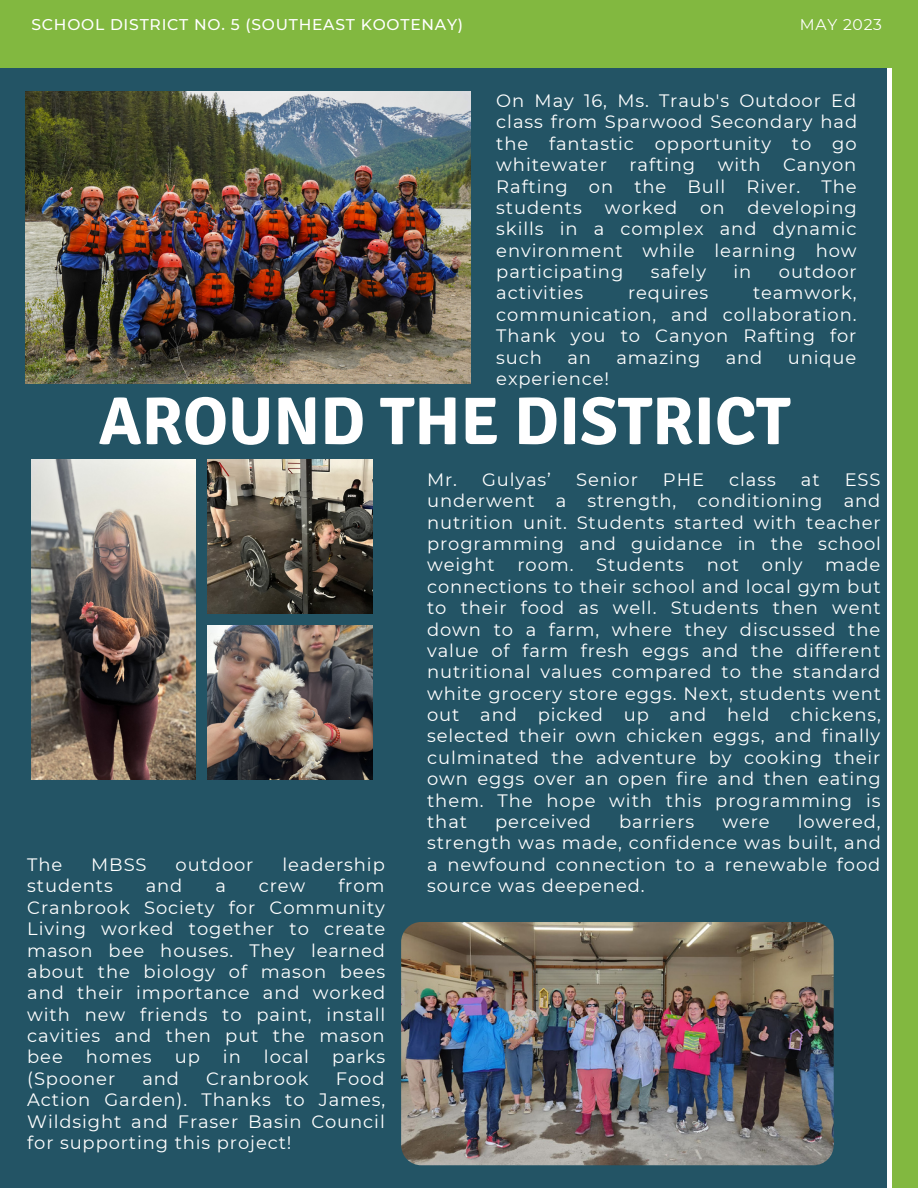
<style>
.page{position:relative;width:918px;height:1188px;background:#235465}
.page>*{position:absolute;margin:0;border:0;box-sizing:border-box;transform-origin:0 0}
.t1{font:700 67.35px "Signika";color:#fff}
.t2{font:18px/21.3px "Montserrat";letter-spacing:.05em;color:#fff;text-align:justify}
.t3{font:500 15.6px "Montserrat";letter-spacing:.05em;color:#fff}
.t4{font:15.6px "Montserrat";letter-spacing:.05em;color:#fff}
</style>
<div class="page">
<img style="left:32px;top:460px;width:164px;height:319px">
<img style="left:207px;top:625px;width:166px;height:154px">
<img style="left:207px;top:460px;width:166px;height:154px">
<div style="left:887px;top:0;width:31px;height:1188px;background:#fff"></div>
<div style="left:0;top:0;width:918px;height:67px;background:#82b840"></div>
<div style="left:892px;top:0;width:26px;height:1188px;background:#82b840"></div>
<img style="left:25px;top:92px;width:445px;height:291px">
<img style="left:401px;top:922px;width:433px;height:243px;border-radius:20px">
<p class="t3" style="left:31px;top:15px;width:433px">SCHOOL DISTRICT NO. 5 (SOUTHEAST KOOTENAY)</p>
<p class="t4" style="left:800px;top:15px;width:84px">MAY 2023</p>
<p class="t2" style="left:496px;top:90px;width:362px">On May 16, Ms. Traub's Outdoor Ed class from Sparwood Secondary had the fantastic opportunity to go whitewater</p>
<p class="t2" style="left:629px;top:154px;width:67px">rafting</p>
<p class="t2" style="left:718px;top:154px;width:44px">with</p>
<p class="t2" style="left:496px;top:154px;width:362px;text-indent:287px">Canyon Rafting on the Bull River. The students</p>
<p class="t2" style="left:496px;top:197px;width:362px;text-indent:251px">developing skills in a complex and dynamic environment while learning how participating</p>
<p class="t2" style="left:605px;top:197px;width:74px">worked</p>
<p class="t2" style="left:700px;top:197px;width:26px">on</p>
<p class="t2" style="left:651px;top:261px;width:57px">safely</p>
<p class="t2" style="left:734px;top:261px;width:19px">in</p>
<p class="t2" style="left:779px;top:261px;width:79px">outdoor</p>
<p class="t2" style="left:496px;top:282px;width:362px;text-indent:257px">teamwork, communication, and collaboration.<br>Thank you to Canyon Rafting for such</p>
<p class="t2" style="left:496px;top:282px;width:89px">activities</p>
<p class="t2" style="left:628px;top:282px;width:82px">requires</p>
<p class="t2" style="left:567px;top:346px;width:25px">an</p>
<p class="t2" style="left:616px;top:346px;width:85px">amazing</p>
<p class="t2" style="left:726px;top:346px;width:38px">and</p>
<p class="t2" style="left:788px;top:346px;width:70px">unique</p>
<p class="t2" style="left:496px;top:368px;width:114px">experience!</p>
<p class="t1" style="left:99px;top:381px;width:693px">AROUND THE DISTRICT</p>
<p class="t2" style="left:27px;top:854px;width:37px">The</p>
<p class="t2" style="left:91px;top:854px;width:57px">MBSS</p>
<p class="t2" style="left:176px;top:854px;width:79px">outdoor</p>
<p class="t2" style="left:282px;top:854px;width:104px">leadership</p>
<p class="t2" style="left:27px;top:875px;width:87px">students</p>
<p class="t2" style="left:146px;top:875px;width:38px">and</p>
<p class="t2" style="left:215px;top:875px;width:12px">a</p>
<p class="t2" style="left:259px;top:875px;width:48px">crew</p>
<p class="t2" style="left:27px;top:875px;width:360px;text-indent:311px">from Cranbrook Society for Community Living worked together to create mason bee houses. They learned about the biology of mason bees and their importance and worked with new friends to paint, install cavities and then put the mason bee</p>
<p class="t2" style="left:86px;top:1046px;width:67px">homes</p>
<p class="t2" style="left:175px;top:1046px;width:27px">up</p>
<p class="t2" style="left:223px;top:1046px;width:19px">in</p>
<p class="t2" style="left:264px;top:1046px;width:47px">local</p>
<p class="t2" style="left:332px;top:1046px;width:55px">parks</p>
<p class="t2" style="left:27px;top:1068px;width:90px">(Spooner</p>
<p class="t2" style="left:142px;top:1068px;width:38px">and</p>
<p class="t2" style="left:206px;top:1068px;width:104px">Cranbrook</p>
<p class="t2" style="left:27px;top:1068px;width:360px;text-indent:309px">Food Action Garden). Thanks to James, Wildsight and Fraser Basin Council for supporting this project!</p>
<p class="t2" style="left:427px;top:469px;width:125px">Mr. Gulyas’</p>
<p class="t2" style="left:576px;top:469px;width:63px">Senior</p>
<p class="t2" style="left:663px;top:469px;width:43px">PHE</p>
<p class="t2" style="left:729px;top:469px;width:48px">class</p>
<p class="t2" style="left:801px;top:469px;width:20px">at</p>
<p class="t2" style="left:427px;top:469px;width:455px;text-indent:418px">ESS underwent a strength, conditioning and nutrition unit. Students started with teacher programming and guidance in the school weight</p>
<p class="t2" style="left:427px;top:554px;width:455px;text-indent:398px">made connections to their school and local gym but to their food as well. Students then went down to a farm, where they discussed the value of farm fresh eggs and the different nutritional values compared to the standard white grocery store eggs. Next, students went out and picked up and held chickens, selected their own chicken eggs, and finally culminated the adventure by cooking their own eggs over an open fire and then eating them. The hope with this programming is that</p>
<p class="t2" style="left:517px;top:554px;width:58px">room.</p>
<p class="t2" style="left:596px;top:554px;width:89px">Students</p>
<p class="t2" style="left:707px;top:554px;width:34px">not</p>
<p class="t2" style="left:762px;top:554px;width:42px">only</p>
<p class="t2" style="left:427px;top:811px;width:455px;text-indent:371px">lowered, strength was made, confidence was built, and a newfound connection to a renewable food source was deepened.</p>
<p class="t2" style="left:495px;top:811px;width:97px">perceived</p>
<p class="t2" style="left:619px;top:811px;width:77px">barriers</p>
<p class="t2" style="left:722px;top:811px;width:49px">were</p>
</div>
